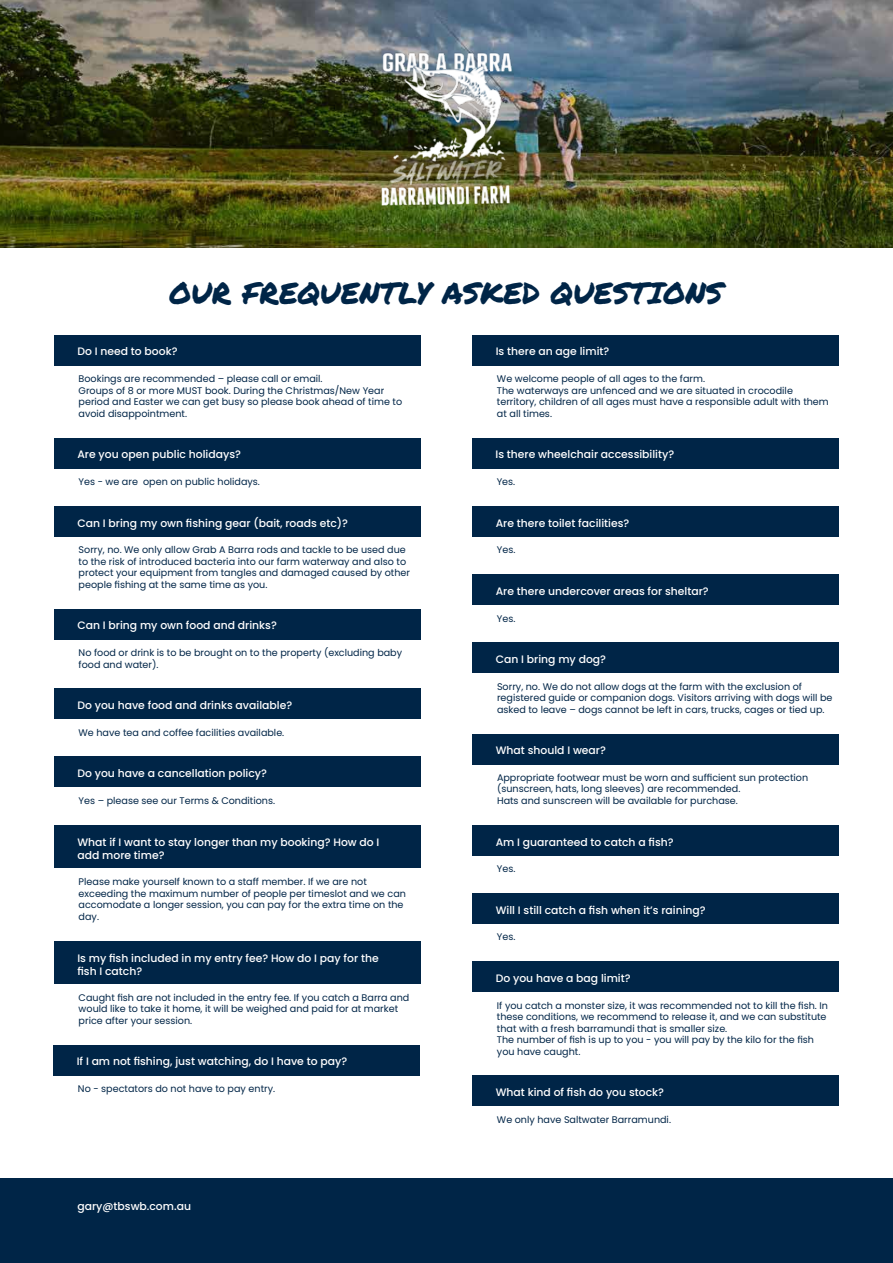
<style>
.page{position:relative;width:893px;height:1263px;background:#fff}
.page>*{position:absolute;margin:0;border:0;box-sizing:border-box;transform-origin:0 0}
.t1{font:30px "Permanent Marker";color:#002547}
.t2{font:500 10.8px/12.9px "Poppins";color:#fff}
.t3{font:9.6px/11.6px "Poppins";color:#002547}
</style>
<div class="page">
<img style="left:0;top:0;width:893px;height:248px">
<img style="left:370px;top:29px;width:150px;height:201px">
<div style="left:0;top:1179px;width:893px;height:84px;background:#002547"></div>
<div style="left:54px;top:335px;width:366px;height:30px;background:#002547"></div>
<div style="left:472px;top:335px;width:367px;height:30px;background:#002547"></div>
<div style="left:54px;top:438px;width:366px;height:30px;background:#002547"></div>
<div style="left:54px;top:506px;width:366px;height:30px;background:#002547"></div>
<div style="left:472px;top:438px;width:367px;height:30px;background:#002547"></div>
<div style="left:54px;top:609px;width:366px;height:30px;background:#002547"></div>
<div style="left:472px;top:506px;width:367px;height:30px;background:#002547"></div>
<div style="left:472px;top:825px;width:367px;height:30px;background:#002547"></div>
<div style="left:472px;top:893px;width:367px;height:30px;background:#002547"></div>
<div style="left:472px;top:1076px;width:367px;height:30px;background:#002547"></div>
<div style="left:472px;top:962px;width:367px;height:30px;background:#002547"></div>
<div style="left:54px;top:689px;width:366px;height:30px;background:#002547"></div>
<div style="left:472px;top:575px;width:367px;height:30px;background:#002547"></div>
<div style="left:472px;top:643px;width:367px;height:30px;background:#002547"></div>
<div style="left:472px;top:734px;width:367px;height:30px;background:#002547"></div>
<div style="left:54px;top:757px;width:366px;height:30px;background:#002547"></div>
<div style="left:54px;top:825px;width:366px;height:43px;background:#002547"></div>
<div style="left:54px;top:941px;width:366px;height:43px;background:#002547"></div>
<div style="left:53px;top:1045px;width:367px;height:30px;background:#002547"></div>
<h1 class="t1" style="left:169px;top:271px;width:555px">OUR FREQUENTLY ASKED QUESTIONS</h1>
<p class="t2" style="left:77px;top:345px;width:102px">Do I need to book?</p>
<p class="t2" style="left:496px;top:345px;width:115px">Is there an age limit?</p>
<p class="t3" style="left:79px;top:373px;width:325px">Bookings are recommended – please call or email.<br>Groups of 8 or more MUST book. During the Christmas/New Year period and Easter we can get busy so please book ahead of time to avoid disappointment.</p>
<p class="t3" style="left:497px;top:373px;width:333px">We welcome people of all ages to the farm.<br>The waterways are unfenced and we are situated in crocodile territory, children of all ages must have a responsible adult with them at all times.</p>
<p class="t2" style="left:77px;top:448px;width:165px">Are you open public holidays?</p>
<p class="t3" style="left:79px;top:476px;width:183px">Yes - we are open on public holidays.</p>
<p class="t2" style="left:77px;top:516px;width:272px">Can I bring my own fishing gear (bait, roads etc)?</p>
<p class="t3" style="left:79px;top:544px;width:333px">Sorry, no. We only allow Grab A Barra rods and tackle to be used due to the risk of introduced bacteria into our farm waterway and also to protect your equipment from tangles and damaged caused by other people fishing at the same time as you.</p>
<p class="t2" style="left:77px;top:619px;width:201px">Can I bring my own food and drinks?</p>
<p class="t3" style="left:79px;top:647px;width:325px">No food or drink is to be brought on to the property (excluding baby food and water).</p>
<p class="t2" style="left:77px;top:699px;width:216px">Do you have food and drinks available?</p>
<p class="t3" style="left:79px;top:726px;width:207px">We have tea and coffee facilities available.</p>
<p class="t2" style="left:77px;top:767px;width:191px">Do you have a cancellation policy?</p>
<p class="t3" style="left:79px;top:795px;width:198px">Yes – please see our Terms &amp; Conditions.</p>
<p class="t2" style="left:77px;top:836px;width:303px">What if I want to stay longer than my booking? How do I add more time?</p>
<p class="t3" style="left:79px;top:876px;width:329px">Please make yourself known to a staff member. If we are not exceeding the maximum number of people per timeslot and we can accomodate a longer session, you can pay for the extra time on the day.</p>
<p class="t2" style="left:77px;top:952px;width:303px">Is my fish included in my entry fee? How do I pay for the fish I catch?</p>
<p class="t3" style="left:79px;top:991px;width:332px">Caught fish are not included in the entry fee. If you catch a Barra and would like to take it home, it will be weighed and paid for at market price after your session.</p>
<p class="t2" style="left:77px;top:1055px;width:272px">If I am not fishing, just watching, do I have to pay?</p>
<p class="t3" style="left:78px;top:1083px;width:199px">No - spectators do not have to pay entry.</p>
<p class="t2" style="left:77px;top:1200px;width:115px">gary@tbswb.com.au</p>
<p class="t2" style="left:495px;top:448px;width:180px">Is there wheelchair accessibility?</p>
<p class="t3" style="left:497px;top:476px;width:20px">Yes.</p>
<p class="t2" style="left:496px;top:516px;width:135px">Are there toilet facilities?</p>
<p class="t3" style="left:497px;top:544px;width:20px">Yes.</p>
<p class="t2" style="left:496px;top:585px;width:214px">Are there undercover areas for sheltar?</p>
<p class="t3" style="left:497px;top:612px;width:20px">Yes.</p>
<p class="t2" style="left:496px;top:653px;width:112px">Can I bring my dog?</p>
<p class="t3" style="left:497px;top:681px;width:337px">Sorry, no. We do not allow dogs at the farm with the exclusion of registered guide or companion dogs. Visitors arriving with dogs will be asked to leave – dogs cannot be left in cars, trucks, cages or tied up.</p>
<p class="t2" style="left:496px;top:744px;width:112px">What should I wear?</p>
<p class="t3" style="left:497px;top:772px;width:313px">Appropriate footwear must be worn and sufficient sun protection (sunscreen, hats, long sleeves) are recommended.<br>Hats and sunscreen will be available for purchase.</p>
<p class="t2" style="left:496px;top:835px;width:179px">Am I guaranteed to catch a fish?</p>
<p class="t3" style="left:497px;top:863px;width:20px">Yes.</p>
<p class="t2" style="left:496px;top:903px;width:212px">Will I still catch a fish when it’s raining?</p>
<p class="t3" style="left:497px;top:931px;width:20px">Yes.</p>
<p class="t2" style="left:496px;top:972px;width:136px">Do you have a bag limit?</p>
<p class="t3" style="left:497px;top:999px;width:332px">If you catch a monster size, it was recommended not to kill the fish. In these conditions, we recommend to release it, and we can substitute that with a fresh barramundi that is smaller size.<br>The number of fish is up to you - you will pay by the kilo for the fish you have caught.</p>
<p class="t2" style="left:496px;top:1086px;width:170px">What kind of fish do you stock?</p>
<p class="t3" style="left:497px;top:1114px;width:176px">We only have Saltwater Barramundi.</p>
</div>
